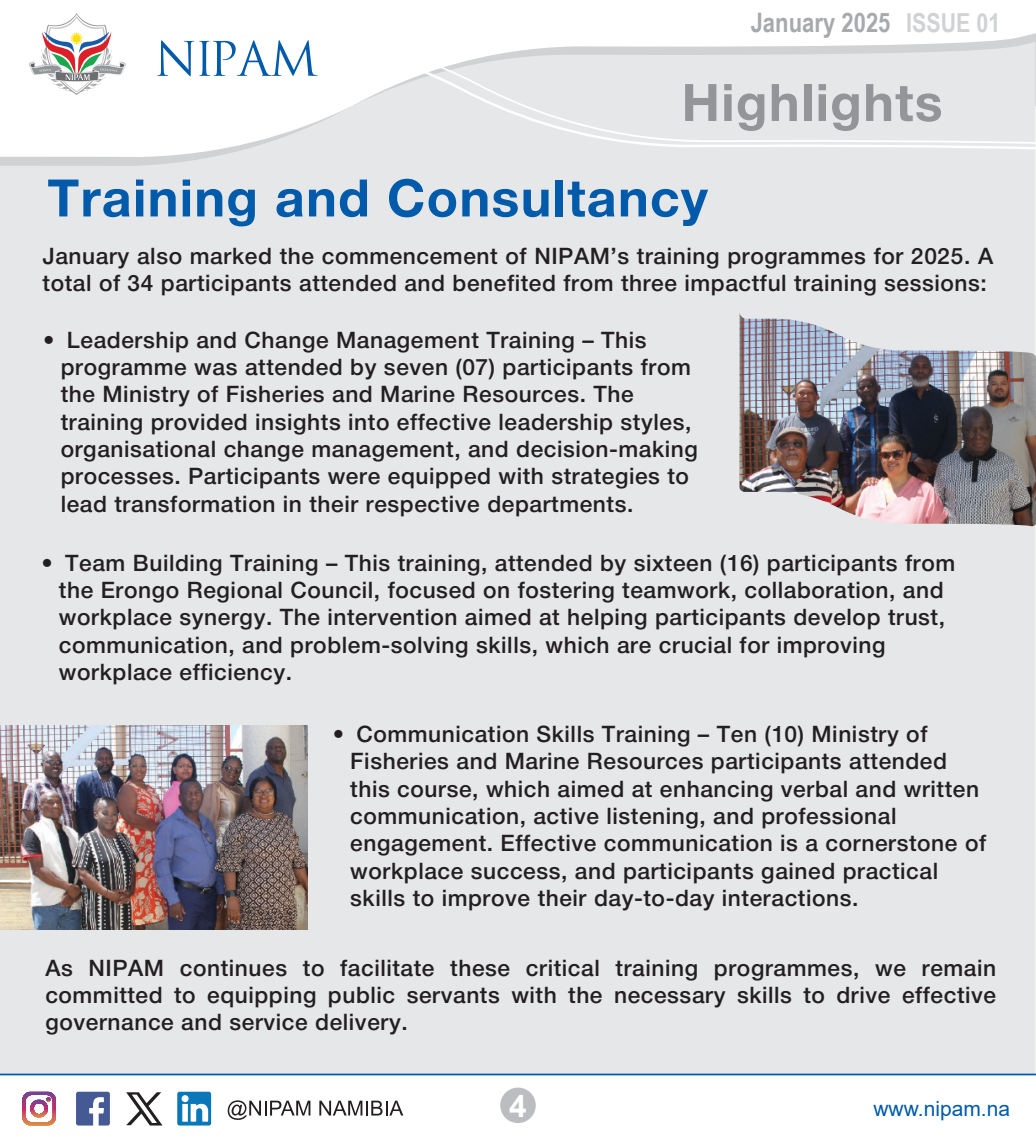
<style>
.page{position:relative;width:1036px;height:1141px;background:#fff}
.page>*{position:absolute;margin:0;border:0;box-sizing:border-box;transform-origin:0 0}
.t1{font:700 51.8px "Helvetica Neue";letter-spacing:.025em;color:#015aaa}
.t2{font:700 51.8px "Helvetica Neue";letter-spacing:.025em;color:#939598}
.t3{font:700 31.5px "Arial";color:#fff}
.t4{font:700 26.95px "Arial Narrow";color:#a8a9ad}
.t5{font:700 26.07px "Arial Narrow";color:#d1d2d4}
.t6{font:500 22.75px/27.3px "Helvetica Neue";letter-spacing:.025em;color:#231f20}
.t7{font:21px "Arial";color:#015aaa}
</style>
<div class="page">
<div style="left:0;top:162px;width:1035px;height:912px;background:#e6e7e9"></div>
<svg style="left:228px;top:1100px;width:82px;height:20px"></svg>
<svg style="left:319px;top:1101px;width:84px;height:14px"></svg>
<svg style="left:76px;top:1092px;width:34px;height:33px"></svg>
<svg style="left:177px;top:1092px;width:34px;height:33px"></svg>
<hr style="left:22px;top:1125px;width:34px;height:1px;background:#dc8f43">
<hr style="left:22px;top:1124px;width:34px;height:1px;background:#da8a47">
<hr style="left:22px;top:1123px;width:34px;height:1px;background:#d8854a">
<hr style="left:22px;top:1122px;width:34px;height:1px;background:#d7804f">
<hr style="left:22px;top:1121px;width:34px;height:1px;background:#d57b52">
<hr style="left:22px;top:1120px;width:34px;height:1px;background:#d47656">
<hr style="left:22px;top:1119px;width:34px;height:1px;background:#d37057">
<hr style="left:22px;top:1118px;width:34px;height:1px;background:#d16c5a">
<hr style="left:22px;top:1117px;width:34px;height:1px;background:#ce645c">
<hr style="left:22px;top:1116px;width:34px;height:1px;background:#cd5f5e">
<hr style="left:22px;top:1115px;width:34px;height:1px;background:#cc5960">
<hr style="left:22px;top:1114px;width:34px;height:1px;background:#cb5461">
<hr style="left:22px;top:1113px;width:34px;height:1px;background:#ca4c63">
<hr style="left:22px;top:1112px;width:34px;height:1px;background:#c84564">
<hr style="left:22px;top:1111px;width:34px;height:1px;background:#c73e65">
<hr style="left:22px;top:1110px;width:34px;height:1px;background:#c63466">
<hr style="left:22px;top:1109px;width:34px;height:1px;background:#c52967">
<hr style="left:22px;top:1108px;width:34px;height:1px;background:#c12c69">
<hr style="left:22px;top:1107px;width:34px;height:1px;background:#bc2e6c">
<hr style="left:22px;top:1106px;width:34px;height:1px;background:#b83170">
<hr style="left:22px;top:1105px;width:34px;height:1px;background:#b33473">
<hr style="left:22px;top:1104px;width:34px;height:1px;background:#ae3476">
<hr style="left:22px;top:1103px;width:34px;height:1px;background:#a93578">
<hr style="left:22px;top:1102px;width:34px;height:1px;background:#a5367b">
<hr style="left:22px;top:1101px;width:34px;height:1px;background:#9f377e">
<hr style="left:22px;top:1100px;width:34px;height:1px;background:#9c3b81">
<hr style="left:22px;top:1099px;width:34px;height:1px;background:#963b83">
<hr style="left:22px;top:1098px;width:34px;height:1px;background:#913c87">
<hr style="left:22px;top:1097px;width:34px;height:1px;background:#8c3d8a">
<hr style="left:22px;top:1096px;width:34px;height:1px;background:#873e8d">
<hr style="left:22px;top:1095px;width:34px;height:1px;background:#824091">
<hr style="left:22px;top:1094px;width:34px;height:1px;background:#7d4093">
<hr style="left:22px;top:1093px;width:34px;height:1px;background:#784196">
<hr style="left:22px;top:1092px;width:34px;height:1px;background:#72429a">
<svg style="left:126px;top:1092px;width:36px;height:33px"></svg>
<hr style="left:0;top:1074px;width:1035px;height:1px;background:#015aaa">
<div style="left:500px;top:1088px;width:35px;height:35px;background:#bcbdc0;border-radius:50%"></div>
<svg style="left:352px;top:33px;width:683px;height:129px"></svg>
<svg style="left:0;top:157px;width:352px;height:9px;background:#dbdcde"></svg>
<svg style="left:0;top:33px;width:353px;height:124px"></svg>
<svg style="left:157px;top:40px;width:161px;height:36px"></svg>
<svg style="left:29px;top:13px;width:97px;height:82px"></svg>
<img style="left:0;top:725px;width:307px;height:204px">
<img style="left:739px;top:312px;width:296px;height:215px">
<p class="t4" style="left:750px;top:2px;width:141px">January 2025</p>
<p class="t5" style="left:906px;top:3px;width:96px">ISSUE 01</p>
<h1 class="t2" style="left:681px;top:62px;width:262px">Highlights</h1>
<h1 class="t1" style="left:47px;top:157px;width:662px">Training and Consultancy</h1>
<p class="t6" style="left:43px;top:240px;width:952px">January also marked the commencement of NIPAM’s training programmes for 2025. A total of 34 participants attended and benefited from three impactful training sessions:</p>
<p class="t6" style="left:61px;top:324px;width:638px;text-indent:-17px">• Leadership and Change Management Training – This programme was attended by seven (07) participants from the Ministry of Fisheries and Marine Resources. The training provided insights into effective leadership styles, organisational change management, and decision-making processes. Participants were equipped with strategies to lead transformation in their respective departments.</p>
<p class="t6" style="left:59px;top:547px;width:897px;text-indent:-17px">• Team Building Training – This training, attended by sixteen (16) participants from the Erongo Regional Council, focused on fostering teamwork, collaboration, and workplace synergy. The intervention aimed at helping participants develop trust, communication, and problem-solving skills, which are crucial for improving workplace efficiency.</p>
<p class="t6" style="left:350px;top:718px;width:637px;text-indent:-17px">• Communication Skills Training – Ten (10) Ministry of Fisheries and Marine Resources participants attended this course, which aimed at enhancing verbal and written communication, active listening, and professional engagement. Effective communication is a cornerstone of workplace success, and participants gained practical skills to improve their day-to-day interactions.</p>
<p class="t6" style="left:45px;top:952px;width:952px;text-align:justify">As NIPAM continues to facilitate these critical training programmes, we remain committed to equipping public servants with the necessary skills to drive effective governance and service delivery.</p>
<h2 class="t3" style="left:509px;top:1084px;width:19px">4</h2>
<p class="t7" style="left:873px;top:1094px;width:138px">www.nipam.na</p>
</div>
